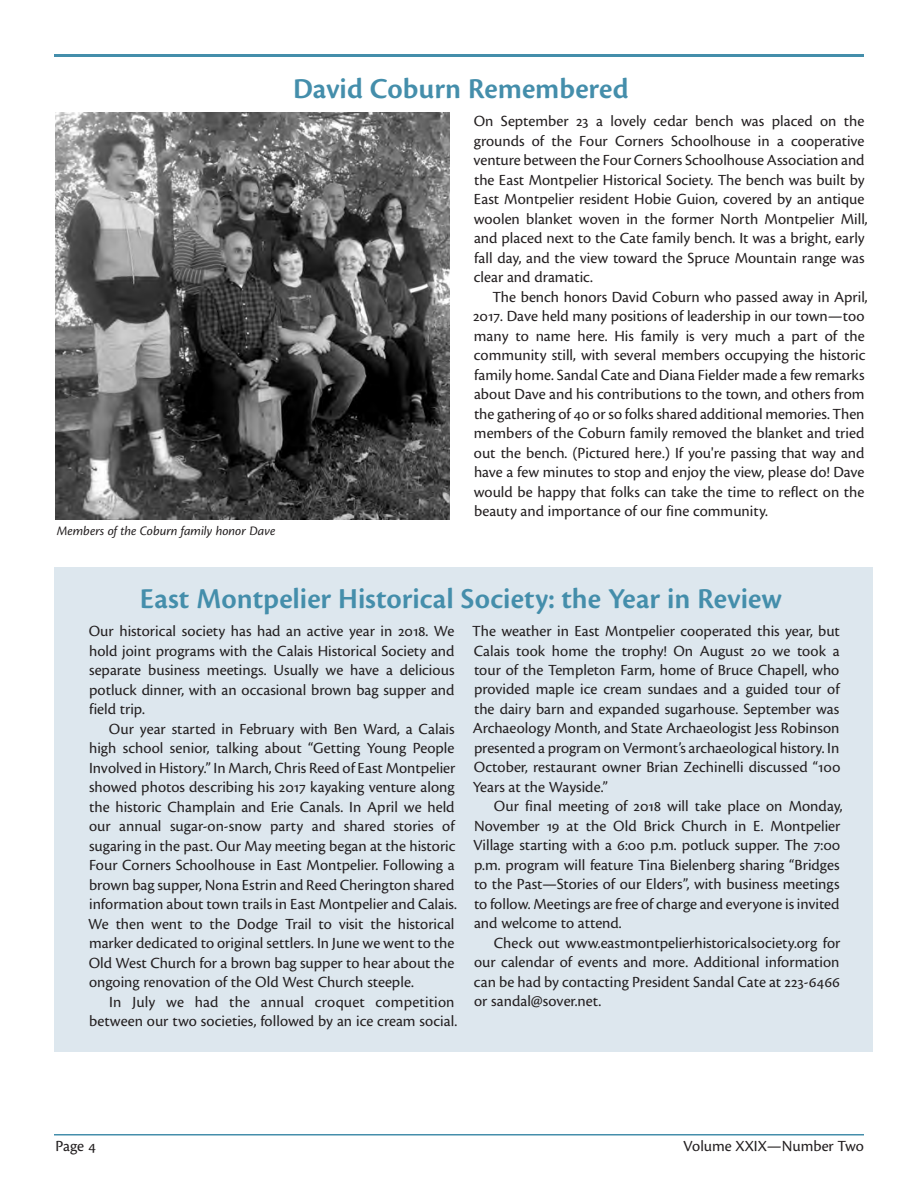
<style>
.page{position:relative;width:918px;height:1188px;background:#fff}
.page>*{position:absolute;margin:0;border:0;box-sizing:border-box;transform-origin:0 0}
.t1{font:600 30px "Cronos Pro";color:#448eab}
.t2{font:16.2px/19.5px "Cronos Pro";color:#231f20}
.t3{font:italic 13.5px "Cronos Pro";letter-spacing:-.005em;color:#231f20}
</style>
<div class="page">
<hr style="left:54px;top:1134px;width:810px;height:2px;background:#448eab">
<hr style="left:54px;top:54px;width:810px;height:3px;background:#448eab">
<div style="left:54px;top:567px;width:819px;height:484px;background:#dde7ee"></div>
<img style="left:56px;top:113px;width:394px;height:407px">
<h1 class="t1" style="left:293px;top:72px;width:337px">David Coburn Remembered</h1>
<p class="t3" style="left:57px;top:523px;width:220px">Members of the Coburn family honor Dave</p>
<p class="t2" style="left:474px;top:112px;width:396px">On September 23 a lovely cedar bench was placed on the grounds of the Four Corners Schoolhouse in a cooperative venture between the Four Corners Schoolhouse Association and the East Montpelier Historical Society. The bench was built by East Montpelier resident Hobie Guion, covered by an antique woolen blanket woven in the former North Montpelier Mill, and placed next to the Cate family bench. It was a bright, early fall day, and the view toward the Spruce Mountain range was clear and dramatic.</p>
<p class="t2" style="left:473px;top:287px;width:396px;text-indent:19px">The bench honors David Coburn who passed away in April, 2017. Dave held many positions of leadership in our town—too many to name here. His family is very much a part of the community still, with several members occupying the historic family home. Sandal Cate and Diana Fielder made a few remarks about Dave and his contributions to the town, and others from the gathering of 40 or so folks shared additional memories. Then members of the Coburn family removed the blanket and tried out the bench. (Pictured here.) If you're passing that way and have a few minutes to stop and enjoy the view, please do! Dave would be happy that folks can take the time to reflect on the beauty and importance of our fine community.</p>
<h1 class="t1" style="left:140px;top:582px;width:643px">East Montpelier Historical Society: the Year in Review</h1>
<p class="t2" style="left:89px;top:621px;width:367px;text-align:justify">Our historical society has had an active year in 2018. We hold joint programs with the Calais Historical Society and separate business meetings. Usually we have a delicious potluck dinner, with an occasional brown bag supper and field trip.</p>
<p class="t2" style="left:88px;top:719px;width:370px;text-indent:21px">Our year started in February with Ben Ward, a Calais high school senior, talking about “Getting Young People Involved in History.” In March, Chris Reed of East Montpelier showed photos describing his 2017 kayaking venture along the historic Champlain and Erie Canals. In April we held our annual sugar-on-snow party and shared stories of sugaring in the past. Our May meeting began at the historic Four Corners Schoolhouse in East Montpelier. Following a brown bag supper, Nona Estrin and Reed Cherington shared information about town trails in East Montpelier and Calais.<br>We then went to the Dodge Trail to visit the historical marker dedicated to original settlers. In June we went to the Old West Church for a brown bag supper to hear about the ongoing renovation of the Old West Church steeple.</p>
<p class="t2" style="left:89px;top:992px;width:370px;text-align:right">In July we had the annual croquet competition between our two societies, followed by an ice cream social.</p>
<p class="t2" style="left:472px;top:621px;width:370px;text-align:justify">The weather in East Montpelier cooperated this year, but Calais took home the trophy! On August 20 we took a tour of the Templeton Farm, home of Bruce Chapell, who provided maple ice cream sundaes and a guided tour of the dairy barn and expanded sugarhouse. September was Archaeology Month, and State Archaeologist Jess Robinson presented a program on Vermont’s archaeological history. In October, restaurant owner Brian Zechinelli discussed “100<br>Years at the Wayside.”</p>
<p class="t2" style="left:473px;top:797px;width:371px;text-indent:21px">Our final meeting of 2018 will take place on Monday, November 19 at the Old Brick Church in E. Montpelier Village starting with a 6:00 p.m. potluck supper. The 7:00 p.m. program will feature Tina Bielenberg sharing “Bridges to the Past—Stories of our Elders”, with business meetings to follow. Meetings are free of charge and everyone is invited and welcome to attend.</p>
<p class="t2" style="left:474px;top:933px;width:368px;text-align:justify;text-indent:20px">Check out www.eastmontpelierhistoricalsociety.org for our calendar of events and more. Additional information can be had by contacting President Sandal Cate at 223-6466 or sandal@sover.net.</p>
<p class="t2" style="left:56px;top:1136px;width:42px">Page 4</p>
<p class="t2" style="left:683px;top:1136px;width:182px">Volume XXIX—Number Two</p>
</div>
